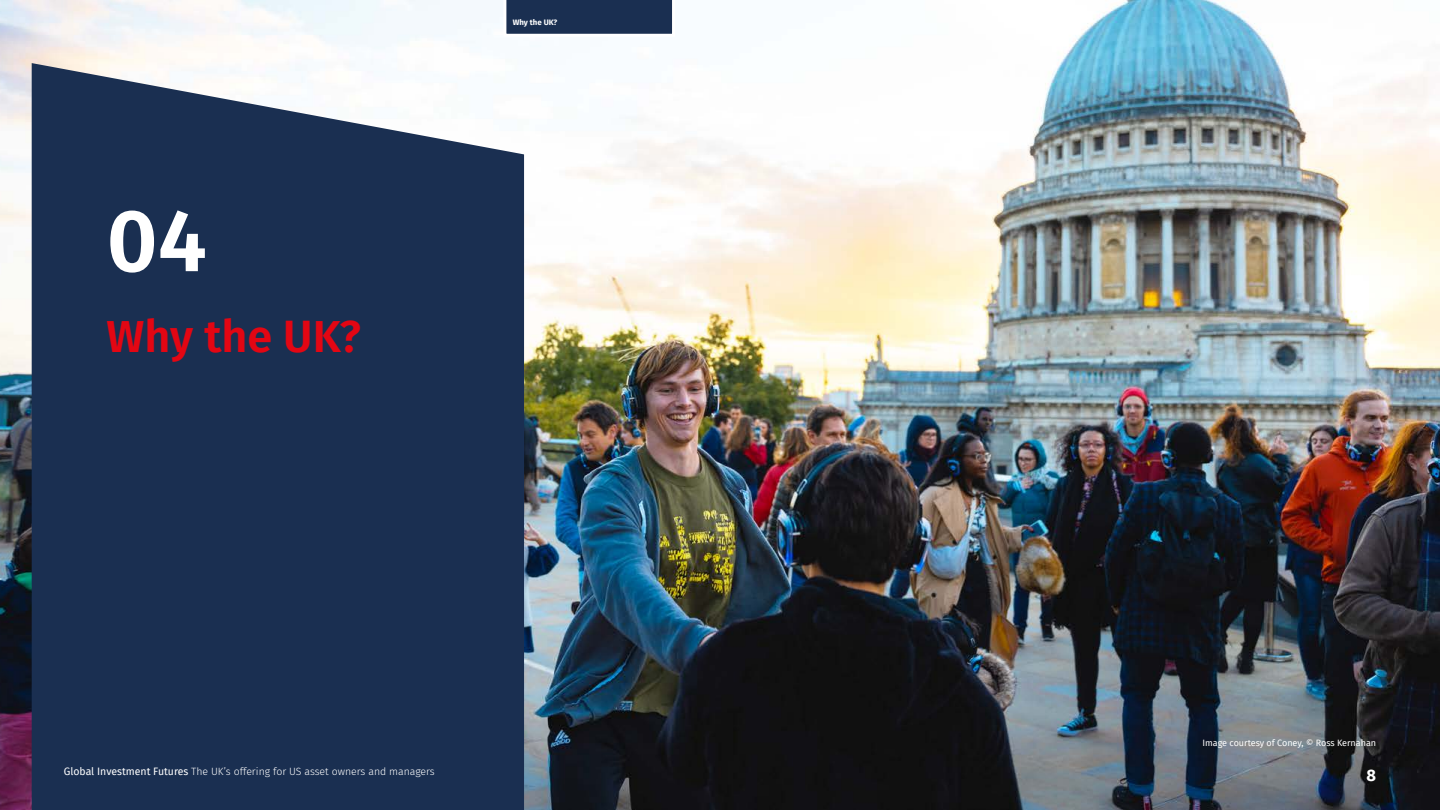
<style>
.page{position:relative;width:1440px;height:810px;background:#fff}
.page>*{position:absolute;margin:0;border:0;box-sizing:border-box;transform-origin:0 0}
.Heading_60_70{font:600 88.2px "Fira Sans";color:#fff}
.Heading_60_70-2{font:600 45px "Fira Sans";color:#e30613}
.t1{font:700 16.5px "Fira Sans";color:#fff}
.t2{font:300 10.5px "Fira Sans";color:#fff}
.Notes{font:9px "Fira Sans";color:#fff}
.t3{font:700 7.88px "Fira Sans";color:#fff}
.s1{font-weight:400}
</style>
<div class="page">
<img style="left:0;top:0;width:1440px;height:810px">
<div style="left:32px;top:63px;width:492px;height:747px;background:#1a2f51"></div>
<svg style="left:503px;top:0;width:172px;height:37px;background:#354866"></svg>
<p class="Heading_60_70" style="left:107px;top:168px;width:102px">04</p>
<p class="Heading_60_70-2" style="left:107px;top:299px;width:256px">Why the UK?</p>
<p class="t3" style="left:513px;top:16px;width:46px">Why the UK?</p>
<p class="Notes" style="left:1203px;top:736px;width:175px">Image courtesy of Coney, © Ross Kernahan</p>
<p class="t2" style="left:64px;top:764px;width:373px"><span class="s1">Global Investment Futures</span> The UK’s offering for US asset owners and managers</p>
<h3 class="t1" style="left:1367px;top:761px;width:11px">8</h3>
</div>
